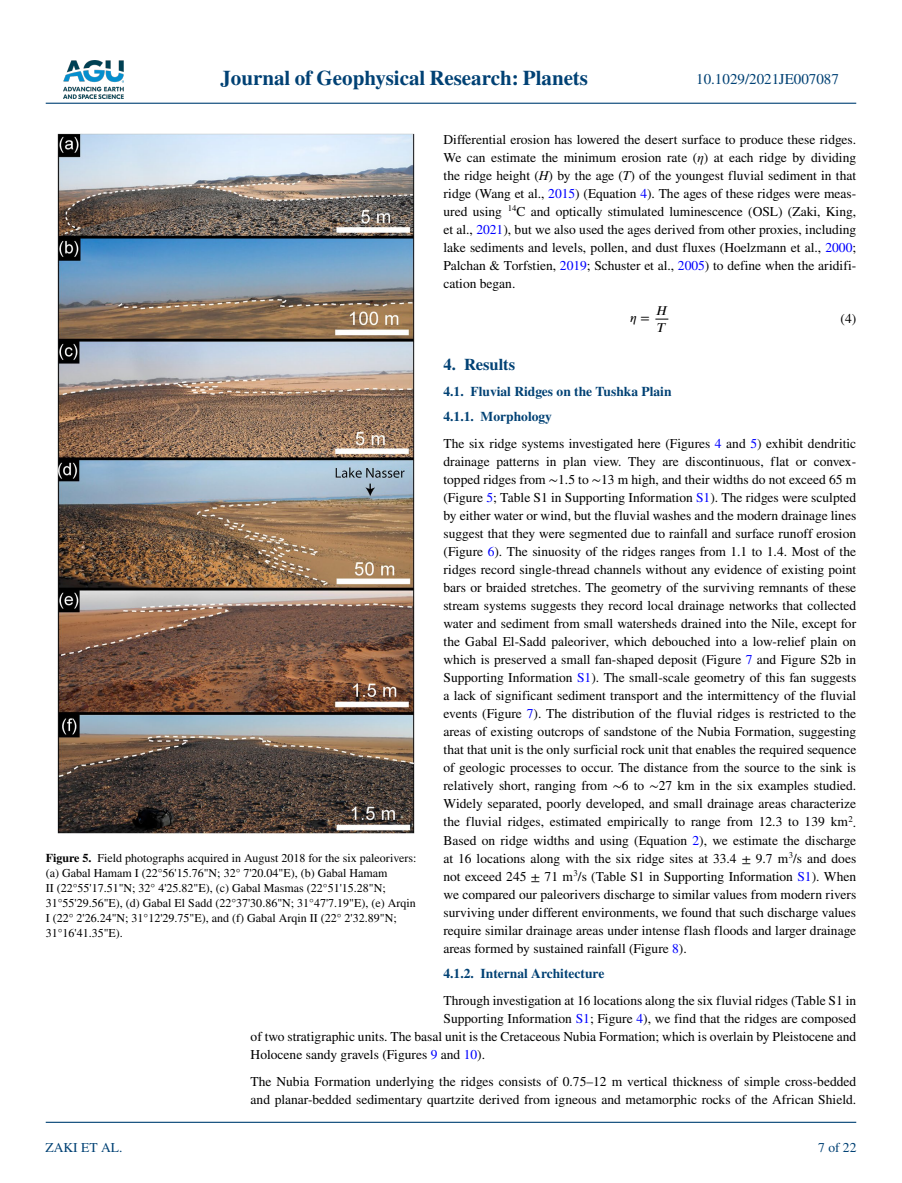
<style>
.page{position:relative;width:902px;height:1183px;background:#fff}
.page>*{position:absolute;margin:0;border:0;box-sizing:border-box;transform-origin:0 0}
.t1{font:700 21px "STIX";color:#004174}
.t2{font:700 16.5px "STIX";color:#004174}
.t3{font:15px "STIX";color:#004174}
.t4{font:13.5px/18px "STIX";color:#000;text-align:justify}
.t5{font:700 13.5px/25.5px "STIX";color:#004174}
.t6{font:13.5px "STIX";color:#004174}
.t7{font:13.5px "STIX Math";color:#000}
.t8{font:12px/15px "STIX";color:#000}
.s1{font-style:italic}
.s2{color:#00f}
.s3{font-weight:700}
</style>
<div class="page">
<img style="left:63px;top:60px;width:60px;height:39px">
<hr style="left:46px;top:103px;width:810px;height:1px;background:#004174">
<hr style="left:46px;top:1121px;width:810px;height:1px;background:#004174">
<img style="left:57px;top:134px;width:357px;height:699px">
<svg style="left:655px;top:318px;width:13px;height:2px"></svg>
<h1 class="t1" style="left:220px;top:66px;width:369px">Journal of Geophysical Research: Planets</h1>
<p class="t3" style="left:696px;top:69px;width:144px">10.1029/2021JE007087</p>
<p class="t4" style="left:443px;top:131px;width:414px">Differential erosion has lowered the desert surface to produce these ridges.<br>We can estimate the minimum erosion rate (<span class="s1">η</span>) at each ridge by dividing the ridge height (<span class="s1">H</span>) by the age (<span class="s1">T</span>) of the youngest fluvial sediment in that ridge (Wang et al., <span class="s2">2015</span>) (Equation <span class="s2">4</span>). The ages of these ridges were meas&shy;ured using <sup>14</sup>C and optically stimulated luminescence (OSL) (Zaki, King, et al., <span class="s2">2021</span>), but we also used the ages derived from other proxies, including lake sediments and levels, pollen, and dust fluxes (Hoelzmann et al., <span class="s2">2000</span>; Palchan &amp; Torfstien, <span class="s2">2019</span>; Schuster et al., <span class="s2">2005</span>) to define when the aridifi&shy;cation began.</p>
<p class="t7" style="left:640px;top:310px;width:11px">=</p>
<p class="t4" style="left:840px;top:310px;width:17px">(4)</p>
<p class="t2" style="left:443px;top:355px;width:73px">4. Results</p>
<p class="t5" style="left:443px;top:378px;width:229px">4.1. Fluvial Ridges on the Tushka Plain<br>4.1.1. Morphology</p>
<p class="t4" style="left:443px;top:435px;width:414px">The six ridge systems investigated here (Figures <span class="s2">4</span> and <span class="s2">5</span>) exhibit dendritic drainage patterns in plan view. They are discontinuous, flat or convex&shy;topped ridges from ∼1.5 to ∼13 m high, and their widths do not exceed 65 m (Figure <span class="s2">5</span>; Table S1 in Supporting Information <span class="s2">S1</span>). The ridges were sculpted by either water or wind, but the fluvial washes and the modern drainage lines suggest that they were segmented due to rainfall and surface runoff erosion (Figure <span class="s2">6</span>). The sinuosity of the ridges ranges from 1.1 to 1.4. Most of the ridges record single-thread channels without any evidence of existing point bars or braided stretches. The geometry of the surviving remnants of these stream systems suggests they record local drainage networks that collected water and sediment from small watersheds drained into the Nile, except for the Gabal El-Sadd paleoriver, which debouched into a low-relief plain on which is preserved a small fan-shaped deposit (Figure <span class="s2">7</span> and Figure S2b in Supporting Information <span class="s2">S1</span>). The small-scale geometry of this fan suggests a lack of significant sediment transport and the intermittency of the fluvial events (Figure <span class="s2">7</span>). The distribution of the fluvial ridges is restricted to the areas of existing outcrops of sandstone of the Nubia Formation, suggesting that that unit is the only surficial rock unit that enables the required sequence of geologic processes to occur. The distance from the source to the sink is relatively short, ranging from ∼6 to ∼27 km in the six examples studied.<br>Widely separated, poorly developed, and small drainage areas characterize the fluvial ridges, estimated empirically to range from 12.3 to 139 km<sup>2</sup>.<br>Based on ridge widths and using (Equation <span class="s2">2</span>), we estimate the discharge at 16 locations along with the six ridge sites at 33.4 ± 9.7 m<sup>3</sup>/s and does not exceed 245 ± 71 m<sup>3</sup>/s (Table S1 in Supporting Information <span class="s2">S1</span>). When we compared our paleorivers discharge to similar values from modern rivers surviving under different environments, we found that such discharge values require similar drainage areas under intense flash floods and larger drainage areas formed by sustained rainfall (Figure <span class="s2">8</span>).</p>
<p class="t5" style="left:443px;top:960px;width:162px">4.1.2. Internal Architecture</p>
<p class="t4" style="left:443px;top:992px;width:414px">Through investigation at 16 locations along the six fluvial ridges (Table S1 in</p>
<p class="t4" style="left:443px;top:1010px;width:414px">Supporting Information <span class="s2">S1</span>; Figure <span class="s2">4</span>), we find that the ridges are composed</p>
<p class="t4" style="left:250px;top:1028px;width:607px">of two stratigraphic units. The basal unit is the Cretaceous Nubia Formation; which is overlain by Pleistocene and</p>
<p class="t4" style="left:250px;top:1046px;width:236px">Holocene sandy gravels (Figures <span class="s2">9</span> and <span class="s2">10</span>).</p>
<p class="t4" style="left:250px;top:1073px;width:607px">The Nubia Formation underlying the ridges consists of 0.75–12 m vertical thickness of simple cross-bedded and planar-bedded sedimentary quartzite derived from igneous and metamorphic rocks of the African Shield.</p>
<p class="t8" style="left:46px;top:850px;width:372px"><span class="s3">Figure 5.</span> Field photographs acquired in August 2018 for the six paleorivers: (a) Gabal Hamam I (22°56'15.76"N; 32° 7'20.04"E), (b) Gabal Hamam<br>II (22°55'17.51"N; 32° 4'25.82"E), (c) Gabal Masmas (22°51'15.28"N; 31°55'29.56"E), (d) Gabal El Sadd (22°37'30.86"N; 31°47'7.19"E), (e) Arqin I (22° 2'26.24"N; 31°12'29.75"E), and (f) Gabal Arqin II (22° 2'32.89"N; 31°16'41.35"E).</p>
<p class="t6" style="left:45px;top:1138px;width:78px">ZAKI ET AL.</p>
<p class="t6" style="left:818px;top:1138px;width:40px">7 of 22</p>
</div>
